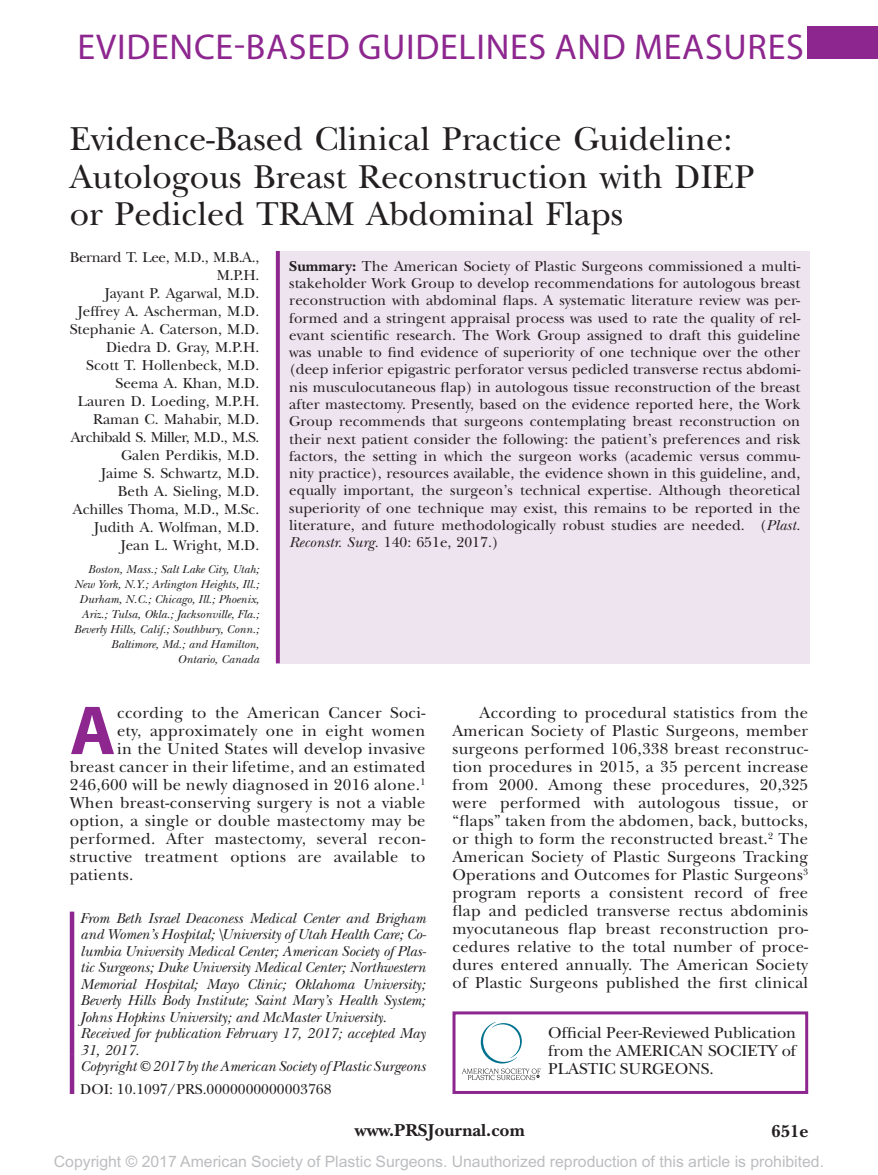
<style>
.page{position:relative;width:878px;height:1175px;background:#fff}
.page>*{position:absolute;margin:0;border:0;box-sizing:border-box;transform-origin:0 0}
.t1{font:700 69.9px "Myriad Pro";color:#8d278f}
.t2{font:36px "Myriad Pro";letter-spacing:.02em;color:#8d278f}
.t3{font:34.5px/37.5px "New Baskerville";color:#231f20}
.t4{font:700 18px "New Baskerville";color:#231f20}
.t5{font:16.5px/18px "New Baskerville";letter-spacing:.02em;color:#231f20;text-align:justify}
.t6{font:15.75px "Arial MT Std";color:#bcbdc0}
.t7{font:15px/18px "New Baskerville";color:#231f20;text-align:right}
.t8{font:italic 15px/16.5px "New Baskerville";letter-spacing:-.005em;color:#231f20}
.t9{font:italic 12px/15px "New Baskerville";color:#231f20;text-align:right}
.s1{font-weight:700}
.s2{font-style:italic}
</style>
<div class="page">
<div style="left:807px;top:26px;width:71px;height:33px;background:#8d278f"></div>
<hr style="left:70px;top:1054px;width:4px;height:40px;background:#8d278f">
<div style="left:276px;top:251px;width:533px;height:412px;background:#eee4f0"></div>
<svg style="left:276px;top:251px;width:4px;height:412px;background:#902e92"></svg>
<hr style="left:70px;top:911px;width:4px;height:143px;background:#8d278f">
<div style="left:452px;top:1011px;width:356px;height:83px;border:3px solid #8d278f"></div>
<svg style="left:462px;top:1022px;width:79px;height:58px"></svg>
<h2 class="t2" style="left:77px;top:25px;width:727px">EVIDENCE-BASED GUIDELINES AND MEASURES</h2>
<h3 class="t3" style="left:70px;top:121px;width:686px">Evidence-Based Clinical Practice Guideline:<br>Autologous Breast Reconstruction with DIEP or Pedicled TRAM Abdominal Flaps</h3>
<p class="t7" style="left:70px;top:248px;width:191px">Bernard T. Lee, M.D., M.B.A.,<br>M.P.H.<br>Jayant P. Agarwal, M.D.<br>Jeffrey A. Ascherman, M.D.<br>Stephanie A. Caterson, M.D.<br>Diedra D. Gray, M.P.H.<br>Scott T. Hollenbeck, M.D.<br>Seema A. Khan, M.D.<br>Lauren D. Loeding, M.P.H.<br>Raman C. Mahabir, M.D.<br>Archibald S. Miller, M.D., M.S.<br>Galen Perdikis, M.D.<br>Jaime S. Schwartz, M.D.<br>Beth A. Sieling, M.D.<br>Achilles Thoma, M.D., M.Sc.<br>Judith A. Wolfman, M.D.<br>Jean L. Wright, M.D.</p>
<p class="t9" style="left:74px;top:562px;width:187px">Boston, Mass.; Salt Lake City, Utah; New York, N.Y.; Arlington Heights, Ill.; Durham, N.C.; Chicago, Ill.; Phoenix, Ariz.; Tulsa, Okla.; Jacksonville, Fla.; Beverly Hills, Calif.; Southbury, Conn.; Baltimore, Md.; and Hamilton, Ontario, Canada</p>
<p class="t7" style="left:289px;top:257px;width:512px;line-height:17.2px;text-align:justify"><span class="s1">Summary:</span> The American Society of Plastic Surgeons commissioned a multi&shy;stakeholder Work Group to develop recommendations for autologous breast reconstruction with abdominal flaps. A systematic literature review was per&shy;formed and a stringent appraisal process was used to rate the quality of rel&shy;evant scientific research. The Work Group assigned to draft this guideline was unable to find evidence of superiority of one technique over the other (deep inferior epigastric perforator versus pedicled transverse rectus abdomi&shy;nis musculocutaneous flap) in autologous tissue reconstruction of the breast after mastectomy. Presently, based on the evidence reported here, the Work Group recommends that surgeons contemplating breast reconstruction on their next patient consider the following: the patient’s preferences and risk factors, the setting in which the surgeon works (academic versus commu&shy;nity practice), resources available, the evidence shown in this guideline, and, equally important, the surgeon’s technical expertise. Although theoretical superiority of one technique may exist, this remains to be reported in the literature, and future methodologically robust studies are needed. (<span class="s2">Plast.<br>Reconstr. Surg.</span> 140: 651e, 2017.)</p>
<h1 class="t1" style="left:70px;top:685px;width:47px">A</h1>
<p class="t5" style="left:117px;top:704px;width:310px">ccording to the American Cancer Soci-</p>
<p class="t5" style="left:117px;top:722px;width:310px">ety, approximately one in eight women</p>
<p class="t5" style="left:117px;top:740px;width:310px">in the United States will develop invasive</p>
<p class="t5" style="left:70px;top:758px;width:357px">breast cancer in their lifetime, and an estimated</p>
<p class="t5" style="left:70px;top:776px;width:357px">246,600 will be newly diagnosed in 2016 alone.<sup>1</sup></p>
<p class="t5" style="left:70px;top:794px;width:357px">When breast-conserving surgery is not a viable</p>
<p class="t5" style="left:70px;top:812px;width:357px">option, a single or double mastectomy may be</p>
<p class="t5" style="left:70px;top:830px;width:357px">performed. After mastectomy, several recon-</p>
<p class="t5" style="left:70px;top:848px;width:357px">structive treatment options are available to</p>
<p class="t5" style="left:70px;top:866px;width:65px">patients.</p>
<p class="t8" style="left:80px;top:909px;width:347px">From Beth Israel Deaconess Medical Center and Brigham and Women’s Hospital; \University of Utah Health Care; Co&shy;lumbia University Medical Center; American Society of Plas&shy;tic Surgeons; Duke University Medical Center; Northwestern Memorial Hospital; Mayo Clinic; Oklahoma University; Beverly Hills Body Institute; Saint Mary’s Health System; Johns Hopkins University; and McMaster University.<br>Received for publication February 17, 2017; accepted May 31, 2017.</p>
<p class="t8" style="left:80px;top:1058px;width:347px">Copyright © 2017 by the American Society of Plastic Surgeons</p>
<p class="t7" style="left:80px;top:1080px;width:253px">DOI: 10.1097/PRS.0000000000003768</p>
<p class="t5" style="left:452px;top:704px;width:357px;text-indent:27px">According to procedural statistics from the American Society of Plastic Surgeons, member surgeons performed 106,338 breast reconstruc&shy;tion procedures in 2015, a 35 percent increase from 2000. Among these procedures, 20,325 were performed with autologous tissue, or “flaps” taken from the abdomen, back, buttocks, or thigh to form the reconstructed breast.<sup>2</sup> The American Society of Plastic Surgeons Tracking Operations and Outcomes for Plastic Surgeons<sup>3 </sup>program reports a consistent record of free flap and pedicled transverse rectus abdominis myocutaneous flap breast reconstruction pro&shy;cedures relative to the total number of proce&shy;dures entered annually. The American Society of Plastic Surgeons published the first clinical</p>
<p class="t5" style="left:548px;top:1023px;width:249px">Official Peer-Reviewed Publication from the AMERICAN SOCIETY of PLASTIC SURGEONS.</p>
<p class="t4" style="left:355px;top:1119px;width:171px">www.PRSJournal.com</p>
<p class="t4" style="left:771px;top:1120px;width:39px">651e</p>
<p class="t6" style="left:54px;top:1152px;width:771px">Copyright © 2017 American Society of Plastic Surgeons. Unauthorized reproduction of this article is prohibited.</p>
</div>
